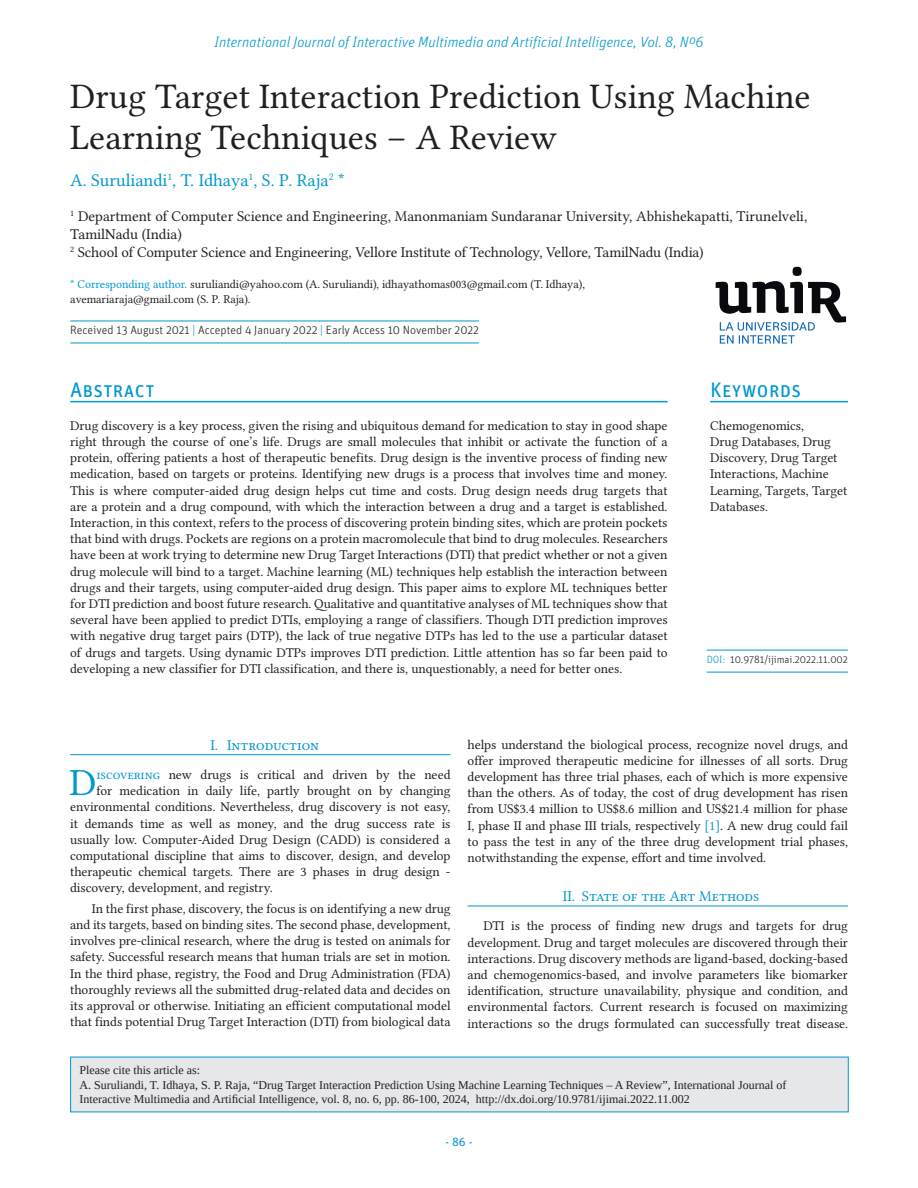
<style>
.page{position:relative;width:918px;height:1188px;background:#fff}
.page>*{position:absolute;margin:0;border:0;box-sizing:border-box;transform-origin:0 0}
.Texto_-_PrimerParrafo{font:38.55px "Libertinus Serif";color:#0098cd}
.Titulo{font:36px/41.4px "Libertinus Serif";color:#231f20}
.Apdo_portada{font:21px "Unit OT";letter-spacing:-.005em;color:#0098cd}
.Autor{font:18px "Libertinus Serif";color:#0098cd}
.Departamento{font:15px/18px "Libertinus Serif";color:#231f20}
.t1{font:italic 300 15px "Unit OT";color:#0098cd}
.t2{font:15px "Libertinus Serif";color:#0098cd}
.Abstract{font:13.5px/16.2px "Libertinus Serif";letter-spacing:-.005em;color:#231f20;text-align:justify}
.Texto{font:13.5px/16.2px "Libertinus Serif";letter-spacing:-.005em;color:#231f20;text-align:justify}
.Texto_-_PrimerParrafo-2{font:13.5px "Libertinus Serif";letter-spacing:-.005em;color:#231f20}
.Keywords{font:13.5px/16.2px "Libertinus Serif";color:#231f20}
.Texto_-_PrimerParrafo-3{font:13.5px "Libertinus Serif";letter-spacing:.055em;color:#231f20}
.cita-IP{font:12px/14.4px "Liberation Serif";color:#231f20}
.Corresponding_author{font:12px "Libertinus Serif";letter-spacing:.02em;color:#231f20}
.HistoricoArt{font:300 12px "Unit OT";color:#231f20}
.Corresponding_author-2{font:12px "Libertinus Serif";letter-spacing:-.005em;color:#231f20}
.t3{font:12px "Unit OT";color:#0098cd}
.DOI{font:300 10.5px "Unit OT";color:#231f20}
.s1{color:#0098cd}
</style>
<div class="page">
<div style="left:71px;top:1057px;width:777px;height:55px;background:#e6e7e9"></div>
<svg style="left:716px;top:267px;width:130px;height:77px"></svg>
<hr style="left:710px;top:401px;width:138px;height:1px;background:#0098cd">
<hr style="left:70px;top:401px;width:598px;height:1px;background:#0098cd">
<hr style="left:707px;top:650px;width:141px;height:1px;background:#0098cd">
<hr style="left:707px;top:672px;width:141px;height:1px;background:#0098cd">
<hr style="left:70px;top:321px;width:409px;height:1px;background:#0098cd">
<hr style="left:70px;top:343px;width:409px;height:1px;background:#0098cd">
<hr style="left:70px;top:754px;width:381px;height:1px;background:#0098cd">
<hr style="left:468px;top:906px;width:380px;height:1px;background:#0098cd">
<p class="t1" style="left:214px;top:33px;width:491px">International Journal of Interactive Multimedia and Artificial Intelligence, Vol. 8, Nº6</p>
<p class="Titulo" style="left:70px;top:75px;width:742px">Drug Target Interaction Prediction Using Machine<br>Learning Techniques – A Review</p>
<p class="Autor" style="left:70px;top:169px;width:276px">A. Suruliandi<sup>1</sup>, T. Idhaya<sup>1</sup>, S. P. Raja<sup>2</sup> *</p>
<p class="Departamento" style="left:70px;top:207px;width:739px"><sup>1</sup> Department of Computer Science and Engineering, Manonmaniam Sundaranar University, Abhishekapatti, Tirunelveli,<br>TamilNadu (India)</p>
<p class="Departamento" style="left:70px;top:243px;width:635px"><sup>2</sup> School of Computer Science and Engineering, Vellore Institute of Technology, Vellore, TamilNadu (India)</p>
<p class="Corresponding_author" style="left:70px;top:277px;width:516px"><span class="s1">* Corresponding author.</span> suruliandi@yahoo.com (A. Suruliandi), idhayathomas003@gmail.com (T. Idhaya),</p>
<p class="Corresponding_author-2" style="left:70px;top:292px;width:182px">avemariaraja@gmail.com (S. P. Raja).</p>
<p class="HistoricoArt" style="left:70px;top:323px;width:410px">Received 13 August 2021 <span class="s1">|</span> Accepted 4 January 2022 <span class="s1">|</span> Early Access 10 November 2022</p>
<p class="Apdo_portada" style="left:70px;top:376px;width:86px">Abstract</p>
<p class="Abstract" style="left:70px;top:417px;width:599px">Drug discovery is a key process, given the rising and ubiquitous demand for medication to stay in good shape right through the course of one’s life. Drugs are small molecules that inhibit or activate the function of a protein, offering patients a host of therapeutic benefits. Drug design is the inventive process of finding new medication, based on targets or proteins. Identifying new drugs is a process that involves time and money.<br>This is where computer-aided drug design helps cut time and costs. Drug design needs drug targets that are a protein and a drug compound, with which the interaction between a drug and a target is established.<br>Interaction, in this context, refers to the process of discovering protein binding sites, which are protein pockets that bind with drugs. Pockets are regions on a protein macromolecule that bind to drug molecules. Researchers have been at work trying to determine new Drug Target Interactions (DTI) that predict whether or not a given drug molecule will bind to a target. Machine learning (ML) techniques help establish the interaction between drugs and their targets, using computer-aided drug design. This paper aims to explore ML techniques better for DTI prediction and boost future research. Qualitative and quantitative analyses of ML techniques show that several have been applied to predict DTIs, employing a range of classifiers. Though DTI prediction improves with negative drug target pairs (DTP), the lack of true negative DTPs has led to the use a particular dataset of drugs and targets. Using dynamic DTPs improves DTI prediction. Little attention has so far been paid to developing a new classifier for DTI classification, and there is, unquestionably, a need for better ones.</p>
<p class="Apdo_portada" style="left:710px;top:376px;width:93px">Keywords</p>
<p class="Keywords" style="left:710px;top:417px;width:139px">Chemogenomics,<br>Drug Databases, Drug<br>Discovery, Drug Target<br>Interactions, Machine<br>Learning, Targets, Target<br>Databases.</p>
<p class="DOI" style="left:707px;top:653px;width:143px"><span class="s1">DOI:</span> 10.9781/ijimai.2022.11.002</p>
<p class="t2" style="left:210px;top:736px;width:110px">I. Introduction</p>
<p class="Texto_-_PrimerParrafo" style="left:70px;top:759px;width:29px">D</p>
<p class="Texto_-_PrimerParrafo-2" style="left:96px;top:766px;width:356px"><span class="s1">iscovering</span> new drugs is critical and driven by the need</p>
<p class="Texto_-_PrimerParrafo-2" style="left:96px;top:783px;width:356px">for medication in daily life, partly brought on by changing</p>
<p class="Texto_-_PrimerParrafo-2" style="left:70px;top:799px;width:382px">environmental conditions. Nevertheless, drug discovery is not easy,</p>
<p class="Texto_-_PrimerParrafo-2" style="left:70px;top:815px;width:382px">it demands time as well as money, and the drug success rate is</p>
<p class="Texto_-_PrimerParrafo-2" style="left:70px;top:831px;width:382px">usually low. Computer-Aided Drug Design (CADD) is considered a</p>
<p class="Texto_-_PrimerParrafo-3" style="left:70px;top:847px;width:381px">computational discipline that aims to discover, design, and develop</p>
<p class="Texto_-_PrimerParrafo-2" style="left:70px;top:864px;width:382px">therapeutic chemical targets. There are 3 phases in drug design -</p>
<p class="Texto_-_PrimerParrafo-2" style="left:70px;top:880px;width:204px">discovery, development, and registry.</p>
<p class="Texto" style="left:70px;top:900px;width:382px;text-indent:22px">In the first phase, discovery, the focus is on identifying a new drug and its targets, based on binding sites. The second phase, development, involves pre-clinical research, where the drug is tested on animals for safety. Successful research means that human trials are set in motion.<br>In the third phase, registry, the Food and Drug Administration (FDA) thoroughly reviews all the submitted drug-related data and decides on its approval or otherwise. Initiating an efficient computational model that finds potential Drug Target Interaction (DTI) from biological data</p>
<p class="Texto" style="left:468px;top:736px;width:382px">helps understand the biological process, recognize novel drugs, and offer improved therapeutic medicine for illnesses of all sorts. Drug development has three trial phases, each of which is more expensive than the others. As of today, the cost of drug development has risen from US$3.4 million to US$8.6 million and US$21.4 million for phase I, phase II and phase III trials, respectively <span class="s1">[1]</span>. A new drug could fail to pass the test in any of the three drug development trial phases, notwithstanding the expense, effort and time involved.</p>
<p class="t2" style="left:563px;top:887px;width:198px">II. State of the Art Methods</p>
<p class="Texto" style="left:468px;top:918px;width:382px;text-indent:16px">DTI is the process of finding new drugs and targets for drug development. Drug and target molecules are discovered through their interactions. Drug discovery methods are ligand-based, docking-based and chemogenomics-based, and involve parameters like biomarker identification, structure unavailability, physique and condition, and environmental factors. Current research is focused on maximizing interactions so the drugs formulated can successfully treat disease.</p>
<p class="cita-IP" style="left:79px;top:1063px;width:709px">Please cite this article as:<br>A. Suruliandi, T. Idhaya, S. P. Raja, “Drug Target Interaction Prediction Using Machine Learning Techniques – A Reviewˮ, International Journal of<br>Interactive Multimedia and Artificial Intelligence, vol. 8, no. 6, pp. 86-100, 2024, http://dx.doi.org/10.9781/ijimai.2022.11.002</p>
<p class="t3" style="left:446px;top:1135px;width:28px">- 86 -</p>
</div>
